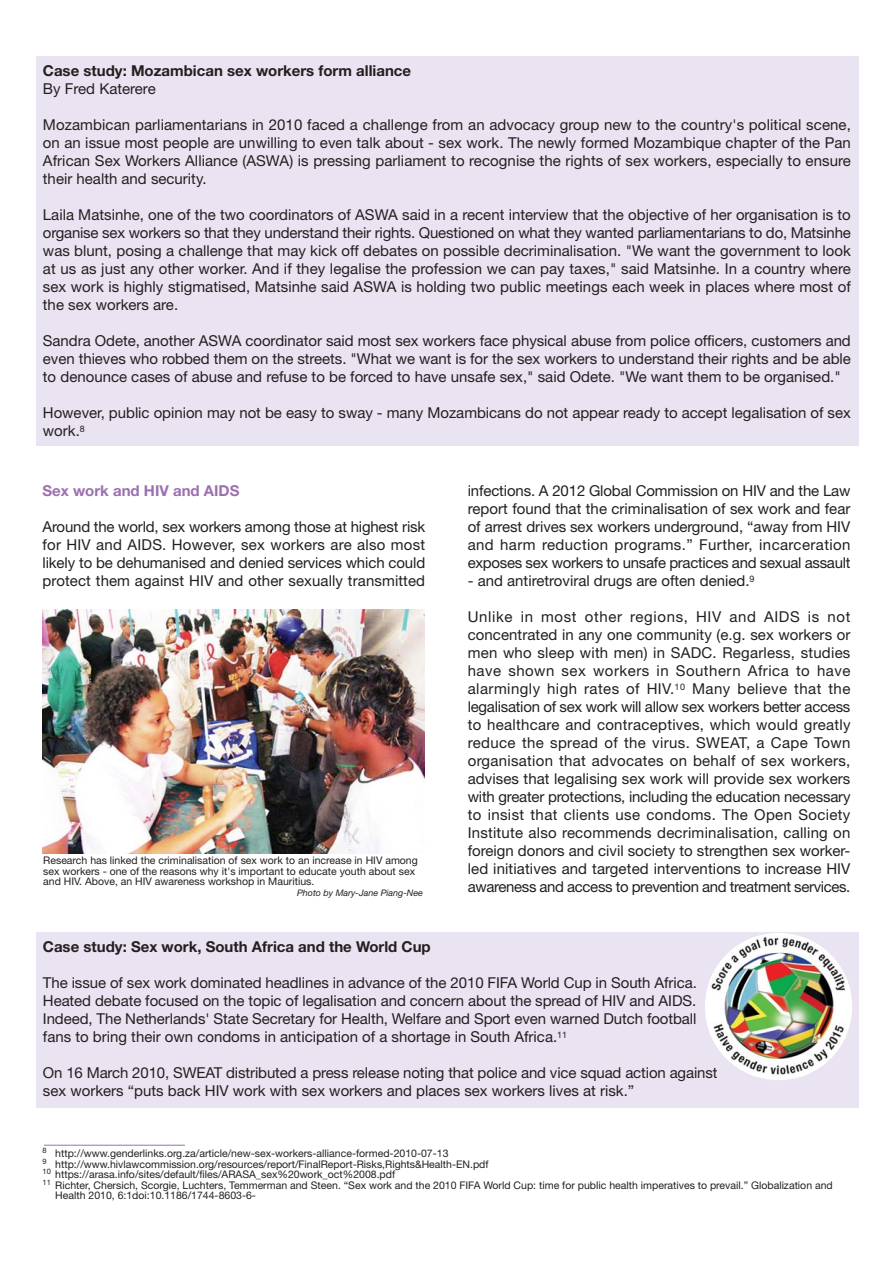
<style>
.page{position:relative;width:893px;height:1263px;background:#fff}
.page>*{position:absolute;margin:0;border:0;box-sizing:border-box;transform-origin:0 0}
.t1{font:15px/18px "Helvetica Neue";color:#231f20;text-align:justify}
.t2{font:700 15px "Helvetica Neue";color:#231f20}
.t3{font:700 15px "Helvetica Neue";color:#9c70b0}
.t4{font:10.5px/10.5px "Helvetica Neue";color:#231f20}
.t5{font:italic 9px "Helvetica Neue";color:#231f20}
</style>
<div class="page">
<div style="left:36px;top:56px;width:822px;height:389px;background:#eae3f1"></div>
<hr style="left:44px;top:1145px;width:141px;height:1px;background:#9c70b0">
<img style="left:43px;top:610px;width:381px;height:244px">
<div style="left:36px;top:932px;width:822px;height:176px;background:#eae3f1"></div>
<img style="left:708px;top:936px;width:142px;height:141px">
<p class="t2" style="left:43px;top:65px;width:370px">Case study: Mozambican sex workers form alliance</p>
<p class="t1" style="left:43px;top:81px;width:114px">By Fred Katerere</p>
<p class="t1" style="left:43px;top:117px;width:809px">Mozambican parliamentarians in 2010 faced a challenge from an advocacy group new to the country's political scene, on an issue most people are unwilling to even talk about - sex work. The newly formed Mozambique chapter of the Pan African Sex Workers Alliance (ASWA) is pressing parliament to recognise the rights of sex workers, especially to ensure their health and security.</p>
<p class="t1" style="left:43px;top:207px;width:809px">Laila Matsinhe, one of the two coordinators of ASWA said in a recent interview that the objective of her organisation is to organise sex workers so that they understand their rights. Questioned on what they wanted parliamentarians to do, Matsinhe was blunt, posing a challenge that may kick off debates on possible decriminalisation. "We want the government to look at us as just any other worker. And if they legalise the profession we can pay taxes," said Matsinhe. In a country where sex work is highly stigmatised, Matsinhe said ASWA is holding two public meetings each week in places where most of the sex workers are.</p>
<p class="t1" style="left:43px;top:333px;width:809px">Sandra Odete, another ASWA coordinator said most sex workers face physical abuse from police officers, customers and even thieves who robbed them on the streets. "What we want is for the sex workers to understand their rights and be able to denounce cases of abuse and refuse to be forced to have unsafe sex," said Odete. "We want them to be organised."</p>
<p class="t1" style="left:43px;top:405px;width:809px">However, public opinion may not be easy to sway - many Mozambicans do not appear ready to accept legalisation of sex work.<sup>8</sup></p>
<p class="t3" style="left:43px;top:485px;width:198px">Sex work and HIV and AIDS</p>
<p class="t1" style="left:43px;top:519px;width:384px">Around the world, sex workers among those at highest risk for HIV and AIDS. However, sex workers are also most likely to be dehumanised and denied services which could protect them against HIV and other sexually transmitted</p>
<p class="t4" style="left:43px;top:856px;width:376px">Research has linked the criminalisation of sex work to an increase in HIV among sex workers - one of the reasons why it's important to educate youth about sex and HIV. Above, an HIV awareness workshop in Mauritius.</p>
<p class="t5" style="left:297px;top:889px;width:128px">Photo by Mary-Jane Piang-Nee</p>
<p class="t1" style="left:468px;top:483px;width:384px">infections. A 2012 Global Commission on HIV and the Law report found that the criminalisation of sex work and fear of arrest drives sex workers underground, “away from HIV and harm reduction programs.” Further, incarceration exposes sex workers to unsafe practices and sexual assault</p>
<p class="t1" style="left:468px;top:573px;width:288px">- and antiretroviral drugs are often denied.<sup>9</sup></p>
<p class="t1" style="left:468px;top:609px;width:384px">Unlike in most other regions, HIV and AIDS is not concentrated in any one community (e.g. sex workers or men who sleep with men) in SADC. Regarless, studies have shown sex workers in Southern Africa to have alarmingly high rates of HIV.<sup>10</sup> Many believe that the legalisation of sex work will allow sex workers better access to healthcare and contraceptives, which would greatly reduce the spread of the virus. SWEAT, a Cape Town organisation that advocates on behalf of sex workers, advises that legalising sex work will provide sex workers with greater protections, including the education necessary to insist that clients use condoms. The Open Society Institute also recommends decriminalisation, calling on foreign donors and civil society to strengthen sex worker&shy;led initiatives and targeted interventions to increase HIV awareness and access to prevention and treatment services.</p>
<p class="t2" style="left:43px;top:941px;width:389px">Case study: Sex work, South Africa and the World Cup</p>
<p class="t1" style="left:43px;top:975px;width:655px">The issue of sex work dominated headlines in advance of the 2010 FIFA World Cup in South Africa.<br>Heated debate focused on the topic of legalisation and concern about the spread of HIV and AIDS.<br>Indeed, The Netherlands' State Secretary for Health, Welfare and Sport even warned Dutch football fans to bring their own condoms in anticipation of a shortage in South Africa.<sup>11</sup></p>
<p class="t1" style="left:43px;top:1065px;width:676px">On 16 March 2010, SWEAT distributed a press release noting that police and vice squad action against sex workers “puts back HIV work with sex workers and places sex workers lives at risk.”</p>
<p class="t4" style="left:43px;top:1149px;width:407px"><sup>8</sup> http://www.genderlinks.org.za/article/new-sex-workers-alliance-formed-2010-07-13</p>
<p class="t4" style="left:43px;top:1160px;width:448px"><sup>9</sup> http://www.hivlawcommission.org/resources/report/FinalReport-Risks,Rights&amp;Health-EN.pdf</p>
<p class="t4" style="left:43px;top:1170px;width:354px"><sup>10</sup> https://arasa.info/sites/default/files/ARASA_sex%20work_oct%2008.pdf</p>
<p class="t4" style="left:43px;top:1181px;width:792px"><sup>11</sup> Richter, Chersich, Scorgie, Luchters, Temmerman and Steen. “Sex work and the 2010 FIFA World Cup: time for public health imperatives to prevail.” Globalization and</p>
<p class="t4" style="left:55px;top:1191px;width:202px">Health 2010, 6:1doi:10.1186/1744-8603-6-</p>
</div>
